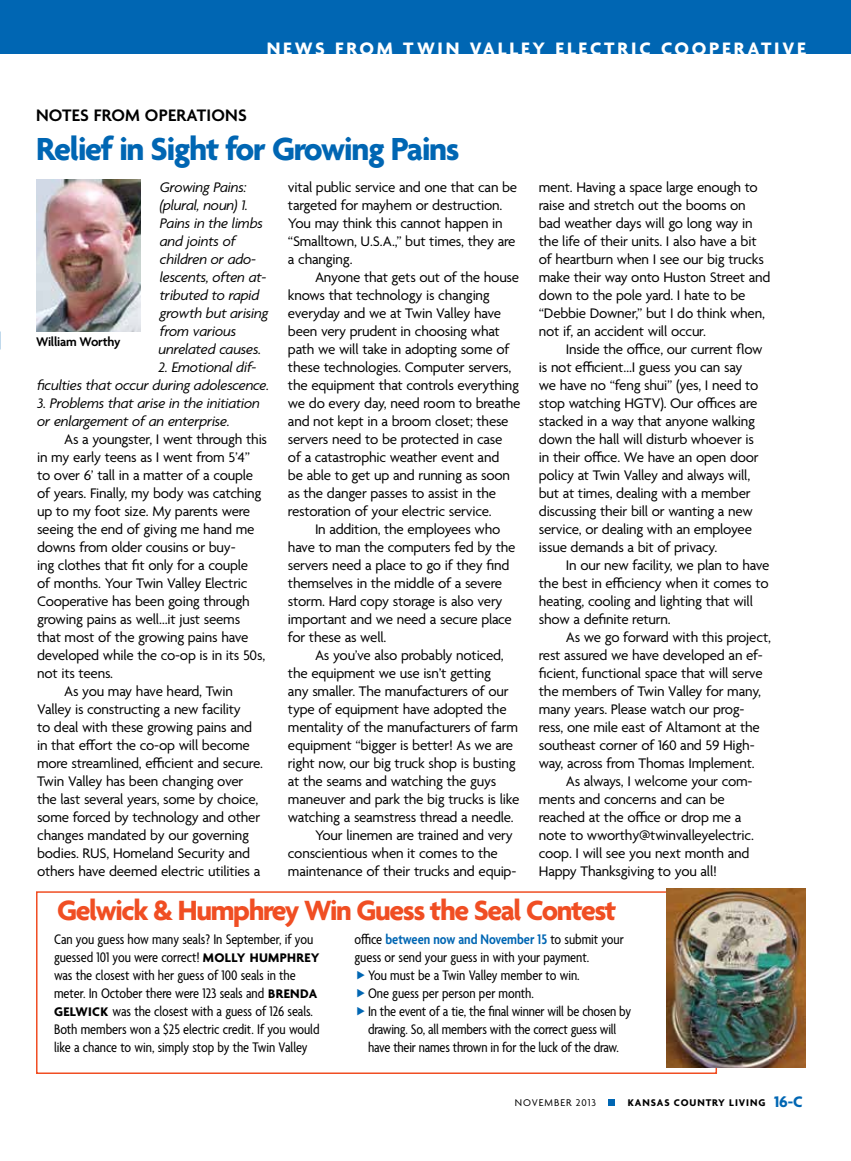
<style>
.page{position:relative;width:851px;height:1161px;background:#fff}
.page>*{position:absolute;margin:0;border:0;box-sizing:border-box;transform-origin:0 0}
.t1{font:700 34.5px "Agenda";letter-spacing:-.035em;color:#0066b3}
.t2{font:700 30.15px "Agenda";letter-spacing:-.045em;color:#f04e23}
.t3{font:700 19.5px "Agenda";letter-spacing:.14em;color:#fff}
.t4{font:600 18px "Agenda";letter-spacing:.015em;color:#000}
.t5{font:15px/18px "Agenda";letter-spacing:-.015em;color:#000}
.t6{font:condensed 15px/18px "Agenda";letter-spacing:-.005em;color:#000}
.t7{font:italic 15px/18px "Agenda";letter-spacing:-.015em;color:#000}
.t8{font:600 condensed 15px "Agenda";letter-spacing:-.005em;color:#0066b3}
.t9{font:600 13.5px "Agenda";letter-spacing:-.02em;color:#000}
.t10{font:700 10.5px "Agenda";letter-spacing:.09em;color:#000}
.t11{font:10.5px "Agenda";letter-spacing:.09em;color:#000}
.s1{font-weight:700;font-stretch:normal;font-size:13.5px}
.s2{font-weight:400;color:#000}
.s3{font-size:16.5px;color:#0066b3}
</style>
<div class="page">
<img style="left:36px;top:180px;width:104px;height:152px">
<div style="left:36px;top:891px;width:681px;height:183px;border:2px solid #f04e23"></div>
<img style="left:666px;top:888px;width:140px;height:180px">
<div style="left:608px;top:1099px;width:7px;height:7px;background:#0066b3"></div>
<div style="left:0;top:0;width:850px;height:54px;background:#0066b3"></div>
<h3 class="t3" style="left:267px;top:38px;width:540px">NEWS FROM TWIN VALLEY ELECTRIC COOPERATIVE</h3>
<p class="t4" style="left:36px;top:105px;width:212px">NOTES FROM OPERATIONS</p>
<h1 class="t1" style="left:36px;top:130px;width:425px">Relief in Sight for Growing Pains</h1>
<p class="t5" style="left:288px;top:179px;width:231px">vital public service and one that can be targeted for mayhem or destruction.<br>You may think this cannot happen in “Smalltown, U.S.A.,” but times, they are a changing.</p>
<p class="t5" style="left:288px;top:269px;width:234px;text-indent:27px">Anyone that gets out of the house knows that technology is changing everyday and we at Twin Valley have been very prudent in choosing what path we will take in adopting some of these technologies. Computer servers, the equipment that controls everything we do every day, need room to breathe and not kept in a broom closet; these servers need to be protected in case<br>of a catastrophic weather event and<br>be able to get up and running as soon as the danger passes to assist in the restoration of your electric service.</p>
<p class="t5" style="left:288px;top:521px;width:229px;text-indent:27px">In addition, the employees who have to man the computers fed by the servers need a place to go if they find themselves in the middle of a severe storm. Hard copy storage is also very important and we need a secure place for these as well.</p>
<p class="t5" style="left:315px;top:647px;width:190px">As you’ve also probably noticed,</p>
<p class="t5" style="left:288px;top:665px;width:205px">the equipment we use isn’t getting</p>
<p class="t5" style="left:288px;top:683px;width:222px">any smaller. The manufacturers of our</p>
<p class="t5" style="left:288px;top:701px;width:220px">type of equipment have adopted the</p>
<p class="t5" style="left:288px;top:719px;width:231px">mentality of the manufacturers of farm</p>
<p class="t5" style="left:288px;top:737px;width:227px">equipment “bigger is better! As we are</p>
<p class="t5" style="left:288px;top:755px;width:229px">right now, our big truck shop is busting</p>
<p class="t5" style="left:288px;top:773px;width:210px">at the seams and watching the guys</p>
<p class="t5" style="left:288px;top:791px;width:233px">maneuver and park the big trucks is like</p>
<p class="t5" style="left:288px;top:809px;width:227px">watching a seamstress thread a needle.</p>
<p class="t5" style="left:315px;top:827px;width:199px">Your linemen are trained and very</p>
<p class="t5" style="left:288px;top:845px;width:211px">conscientious when it comes to the</p>
<p class="t5" style="left:288px;top:863px;width:230px">maintenance of their trucks and equip-</p>
<p class="t5" style="left:539px;top:179px;width:233px">ment. Having a space large enough to raise and stretch out the booms on bad weather days will go long way in the life of their units. I also have a bit of heartburn when I see our big trucks make their way onto Huston Street and down to the pole yard. I hate to be “Debbie Downer,” but I do think when, not if, an accident will occur.</p>
<p class="t5" style="left:539px;top:341px;width:225px;text-indent:27px">Inside the office, our current flow is not efficient…I guess you can say we have no “feng shui” (yes, I need to stop watching HGTV). Our offices are stacked in a way that anyone walking down the hall will disturb whoever is in their office. We have an open door policy at Twin Valley and always will, but at times, dealing with a member discussing their bill or wanting a new service, or dealing with an employee issue demands a bit of privacy.</p>
<p class="t5" style="left:539px;top:557px;width:232px;text-indent:27px">In our new facility, we plan to have the best in efficiency when it comes to heating, cooling and lighting that will show a definite return.</p>
<p class="t5" style="left:539px;top:629px;width:233px;text-indent:27px">As we go forward with this project, rest assured we have developed an ef&shy;ficient, functional space that will serve the members of Twin Valley for many, many years. Please watch our prog&shy;ress, one mile east of Altamont at the southeast corner of 160 and 59 High&shy;way, across from Thomas Implement.</p>
<p class="t5" style="left:539px;top:773px;width:217px;text-indent:27px">As always, I welcome your com&shy;ments and concerns and can be reached at the office or drop me a note to wworthy@twinvalleyelectric. coop. I will see you next month and<br>Happy Thanksgiving to you all!</p>
<h2 class="t2" style="left:57px;top:894px;width:560px">Gelwick &amp; Humphrey Win Guess the Seal Contest</h2>
<p class="t6" style="left:54px;top:931px;width:267px">Can you guess how many seals? In September, if you guessed 101 you were correct! <span class="s1">MOLLY HUMPHREY </span>was the closest with her guess of 100 seals in the meter. In October there were 123 seals and <span class="s1">BRENDA GELWICK</span> was the closest with a guess of 126 seals.<br>Both members won a $25 electric credit. If you would like a chance to win, simply stop by the Twin Valley</p>
<p class="t8" style="left:354px;top:931px;width:271px"><span class="s2">office</span> between now and November 15 <span class="s2">to submit your</span></p>
<p class="t7" style="left:158px;top:178px;width:111px">Growing Pains: (plural, noun) 1.<br>Pains in the limbs and joints of children or ado&shy;lescents, often at&shy;tributed to rapid growth but arising from various unrelated causes.</p>
<p class="t7" style="left:37px;top:358px;width:233px;text-indent:121px">2. Emotional dif&shy;ficulties that occur during adolescence.</p>
<p class="t7" style="left:37px;top:394px;width:224px">3. Problems that arise in the initiation or enlargement of an enterprise.</p>
<p class="t5" style="left:64px;top:431px;width:204px">As a youngster, I went through this</p>
<p class="t5" style="left:37px;top:449px;width:214px">in my early teens as I went from 5’4”</p>
<p class="t5" style="left:37px;top:467px;width:217px">to over 6’ tall in a matter of a couple</p>
<p class="t5" style="left:37px;top:485px;width:226px">of years. Finally, my body was catching</p>
<p class="t5" style="left:37px;top:503px;width:214px">up to my foot size. My parents were</p>
<p class="t5" style="left:37px;top:521px;width:219px">seeing the end of giving me hand me</p>
<p class="t5" style="left:37px;top:539px;width:200px">downs from older cousins or buy-</p>
<p class="t5" style="left:37px;top:557px;width:212px">ing clothes that fit only for a couple</p>
<p class="t5" style="left:37px;top:575px;width:212px">of months. Your Twin Valley Electric</p>
<p class="t5" style="left:37px;top:593px;width:214px">Cooperative has been going through</p>
<p class="t5" style="left:37px;top:611px;width:205px">growing pains as well…it just seems</p>
<p class="t5" style="left:37px;top:629px;width:213px">that most of the growing pains have</p>
<p class="t5" style="left:37px;top:647px;width:230px">developed while the co-op is in its 50s,</p>
<p class="t5" style="left:37px;top:665px;width:78px">not its teens.</p>
<p class="t5" style="left:64px;top:683px;width:170px">As you may have heard, Twin</p>
<p class="t5" style="left:37px;top:701px;width:205px">Valley is constructing a new facility</p>
<p class="t5" style="left:37px;top:719px;width:216px">to deal with these growing pains and</p>
<p class="t5" style="left:37px;top:737px;width:214px">in that effort the co-op will become</p>
<p class="t5" style="left:37px;top:755px;width:227px">more streamlined, efficient and secure.</p>
<p class="t5" style="left:37px;top:773px;width:208px">Twin Valley has been changing over</p>
<p class="t5" style="left:37px;top:791px;width:223px">the last several years, some by choice,</p>
<p class="t5" style="left:37px;top:809px;width:224px">some forced by technology and other</p>
<p class="t5" style="left:37px;top:827px;width:213px">changes mandated by our governing</p>
<p class="t5" style="left:37px;top:845px;width:215px">bodies. RUS, Homeland Security and</p>
<p class="t5" style="left:37px;top:863px;width:225px">others have deemed electric utilities a</p>
<p class="t9" style="left:36px;top:334px;width:86px">William Worthy</p>
<p class="t6" style="left:354px;top:949px;width:236px">guess or send your guess in with your payment.</p>
<p class="t6" style="left:368px;top:967px;width:213px">You must be a Twin Valley member to win.</p>
<p class="t6" style="left:368px;top:985px;width:167px">One guess per person per month.</p>
<p class="t6" style="left:368px;top:1003px;width:264px">In the event of a tie, the final winner will be chosen by</p>
<p class="t6" style="left:368px;top:1021px;width:250px">drawing. So, all members with the correct guess will</p>
<p class="t6" style="left:368px;top:1039px;width:252px">have their names thrown in for the luck of the draw.</p>
<p class="t11" style="left:515px;top:1096px;width:83px">NOVEMBER 2013</p>
<p class="t10" style="left:627px;top:1096px;width:177px">KANSAS COUNTRY LIVING <span class="s3">16-C</span></p>
</div>
